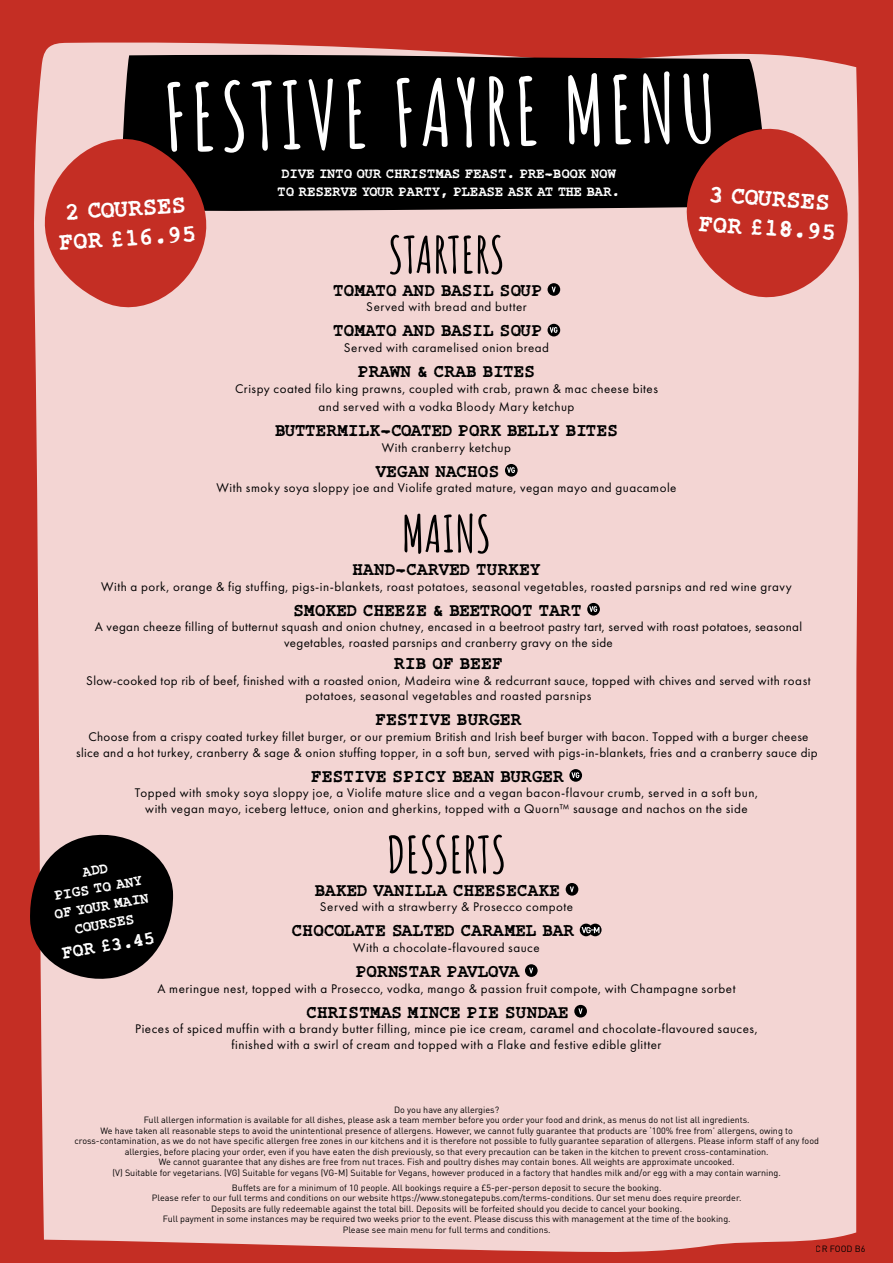
<style>
.page{position:relative;width:893px;height:1263px;background:#c42e24}
.page>*{position:absolute;margin:0;border:0;box-sizing:border-box;transform-origin:0 0}
.t1{font:700 91.95px "Amatic SC";color:#fff}
.t2{font:700 50.25px "Amatic SC";color:#000}
.t3{font:700 24.9px/30px "Rough Typewriter";color:#fff;text-align:center}
.t4{font:700 19.05px "Rough Typewriter";color:#fff}
.t5{font:700 18.6px "Rough Typewriter";letter-spacing:-.02em;color:#000}
.t6{font:700 15.3px/18.3px "Rough Typewriter";color:#fff;text-align:center}
.t7{font:700 14.55px/17.4px "Rough Typewriter";letter-spacing:-.02em;color:#fff}
.t8{font:13.05px/15.6px "Futura PT";letter-spacing:.035em;color:#000;text-align:center}
.t9{font:9px/10.5px "DIN Pro";color:#000;text-align:center}
</style>
<div class="page">
<div style="left:34px;top:42px;width:825px;height:1210px;background:#f3d5d3"></div>
<div style="left:120px;top:54px;width:648px;height:157px;background:#000"></div>
<svg style="left:675px;top:114px;width:184px;height:198px"></svg>
<svg style="left:35px;top:125px;width:182px;height:196px"></svg>
<svg style="left:548px;top:283px;width:12px;height:13px"></svg>
<svg style="left:552px;top:287px;width:4px;height:5px"></svg>
<div style="left:548px;top:324px;width:12px;height:12px;background:#000;border-radius:50%"></div>
<svg style="left:550px;top:327px;width:7px;height:6px"></svg>
<svg style="left:505px;top:464px;width:13px;height:13px"></svg>
<svg style="left:507px;top:467px;width:8px;height:6px"></svg>
<svg style="left:587px;top:603px;width:13px;height:12px"></svg>
<svg style="left:589px;top:606px;width:8px;height:6px"></svg>
<svg style="left:569px;top:769px;width:13px;height:13px"></svg>
<svg style="left:571px;top:772px;width:8px;height:6px"></svg>
<div style="left:566px;top:883px;width:12px;height:13px;background:#000;border-radius:50%"></div>
<svg style="left:570px;top:886px;width:4px;height:6px"></svg>
<svg style="left:580px;top:924px;width:22px;height:12px"></svg>
<svg style="left:525px;top:964px;width:13px;height:13px"></svg>
<svg style="left:529px;top:968px;width:4px;height:5px"></svg>
<div style="left:574px;top:1005px;width:13px;height:12px;background:#000;border-radius:50%"></div>
<svg style="left:578px;top:1008px;width:4px;height:6px"></svg>
<svg style="left:30px;top:829px;width:143px;height:155px;background:#3d302f"></svg>
<h1 class="t1" style="left:162px;top:47px;width:555px;rotate:-1deg">FESTIVE FAYRE MENU</h1>
<h3 class="t3" style="left:701px;top:180px;width:140px;rotate:4deg">3 COURSES<br>FOR £18.95</h3>
<p class="t7" style="left:277px;top:166px;width:344px">DIVE INTO OUR CHRISTMAS FEAST. PRE-BOOK NOW<br>TO RESERVE YOUR PARTY, PLEASE ASK AT THE BAR.</p>
<h3 class="t3" style="left:56px;top:199px;width:140px;rotate:-4deg">2 COURSES<br>FOR £16.95</h3>
<h2 class="t2" style="left:388px;top:216px;width:118px">STARTERS</h2>
<h3 class="t5" style="left:333px;top:280px;width:211px">TOMATO AND BASIL SOUP</h3>
<p class="t8" style="left:366px;top:299px;width:162px">Served with bread and butter</p>
<h3 class="t5" style="left:333px;top:320px;width:211px">TOMATO AND BASIL SOUP</h3>
<p class="t8" style="left:344px;top:340px;width:207px">Served with caramelised onion bread</p>
<h3 class="t5" style="left:358px;top:361px;width:179px">PRAWN &amp; CRAB BITES</h3>
<p class="t8" style="left:235px;top:379px;width:424px;line-height:18.3px">Crispy coated filo king prawns, coupled with crab, prawn &amp; mac cheese bites and served with a vodka Bloody Mary ketchup</p>
<h3 class="t5" style="left:275px;top:420px;width:345px">BUTTERMILK-COATED PORK BELLY BITES</h3>
<p class="t8" style="left:382px;top:439px;width:131px">With cranberry ketchup</p>
<h3 class="t5" style="left:375px;top:460px;width:126px">VEGAN NACHOS</h3>
<p class="t8" style="left:216px;top:480px;width:462px">With smoky soya sloppy joe and Violife grated mature, vegan mayo and guacamole</p>
<h2 class="t2" style="left:402px;top:495px;width:91px">MAINS</h2>
<h3 class="t5" style="left:352px;top:559px;width:190px">HAND-CARVED TURKEY</h3>
<p class="t8" style="left:101px;top:578px;width:692px">With a pork, orange &amp; fig stuffing, pigs-in-blankets, roast potatoes, seasonal vegetables, roasted parsnips and red wine gravy</p>
<h3 class="t5" style="left:293px;top:599px;width:290px">SMOKED CHEEZE &amp; BEETROOT TART</h3>
<p class="t8" style="left:95px;top:619px;width:709px">A vegan cheeze filling of butternut squash and onion chutney, encased in a beetroot pastry tart, served with roast potatoes, seasonal vegetables, roasted parsnips and cranberry gravy on the side</p>
<h3 class="t5" style="left:394px;top:653px;width:111px">RIB OF BEEF</h3>
<p class="t8" style="left:86px;top:673px;width:726px">Slow-cooked top rib of beef, finished with a roasted onion, Madeira wine &amp; redcurrant sauce, topped with chives and served with roast potatoes, seasonal vegetables and roasted parsnips</p>
<h3 class="t5" style="left:375px;top:709px;width:148px">FESTIVE BURGER</h3>
<p class="t8" style="left:76px;top:729px;width:743px">Choose from a crispy coated turkey fillet burger, or our premium British and Irish beef burger with bacon. Topped with a burger cheese slice and a hot turkey, cranberry &amp; sage &amp; onion stuffing topper, in a soft bun, served with pigs-in-blankets, fries and a cranberry sauce dip</p>
<h3 class="t5" style="left:311px;top:765px;width:255px">FESTIVE SPICY BEAN BURGER</h3>
<p class="t8" style="left:135px;top:785px;width:625px">Topped with smoky soya sloppy joe, a Violife mature slice and a vegan bacon-flavour crumb, served in a soft bun, with vegan mayo, iceberg lettuce, onion and gherkins, topped with a Quorn™ sausage and nachos on the side</p>
<h2 class="t2" style="left:387px;top:816px;width:121px">DESSERTS</h2>
<h3 class="t5" style="left:315px;top:879px;width:247px">BAKED VANILLA CHEESECAKE</h3>
<p class="t8" style="left:320px;top:899px;width:255px">Served with a strawberry &amp; Prosecco compote</p>
<h3 class="t5" style="left:291px;top:920px;width:284px">CHOCOLATE SALTED CARAMEL BAR</h3>
<p class="t8" style="left:353px;top:940px;width:188px">With a chocolate-flavoured sauce</p>
<h3 class="t5" style="left:355px;top:961px;width:166px">PORNSTAR PAVLOVA</h3>
<p class="t8" style="left:157px;top:980px;width:580px">A meringue nest, topped with a Prosecco, vodka, mango &amp; passion fruit compote, with Champagne sorbet</p>
<h3 class="t5" style="left:306px;top:1001px;width:264px">CHRISTMAS MINCE PIE SUNDAE</h3>
<p class="t8" style="left:135px;top:1021px;width:624px">Pieces of spiced muffin with a brandy butter filling, mince pie ice cream, caramel and chocolate-flavoured sauces, finished with a swirl of cream and topped with a Flake and festive edible glitter</p>
<p class="t6" style="left:47px;top:870px;width:97px;rotate:-10deg">ADD<br>PIGS TO ANY<br>OF YOUR MAIN<br>COURSES</p>
<h3 class="t4" style="left:60px;top:943px;width:96px;rotate:-10deg">FOR £3.45</h3>
<p class="t9" style="left:74px;top:1103px;width:746px">Do you have any allergies?<br>Full allergen information is available for all dishes, please ask a team member before you order your food and drink, as menus do not list all ingredients.<br>We have taken all reasonable steps to avoid the unintentional presence of allergens. However, we cannot fully guarantee that products are ‘100% free from’ allergens, owing to cross-contamination, as we do not have specific allergen free zones in our kitchens and it is therefore not possible to fully guarantee separation of allergens. Please inform staff of any food allergies, before placing your order, even if you have eaten the dish previously, so that every precaution can be taken in the kitchen to prevent cross-contamination.<br>We cannot guarantee that any dishes are free from nut traces. Fish and poultry dishes may contain bones. All weights are approximate uncooked.<br>(V) Suitable for vegetarians. (VG) Suitable for vegans (VG-M) Suitable for Vegans, however produced in a factory that handles milk and/or egg with a may contain warning.</p>
<p class="t9" style="left:152px;top:1181px;width:591px">Buffets are for a minimum of 10 people. All bookings require a £5-per-person deposit to secure the booking.<br>Please refer to our full terms and conditions on our website https://www.stonegatepubs.com/terms-conditions. Our set menu does require preorder.<br>Deposits are fully redeemable against the total bill. Deposits will be forfeited should you decide to cancel your booking.<br>Full payment in some instances may be required two weeks prior to the event. Please discuss this with management at the time of the booking.<br>Please see main menu for full terms and conditions.</p>
<p class="t9" style="left:816px;top:1242px;width:51px">CR FOOD B6</p>
</div>
